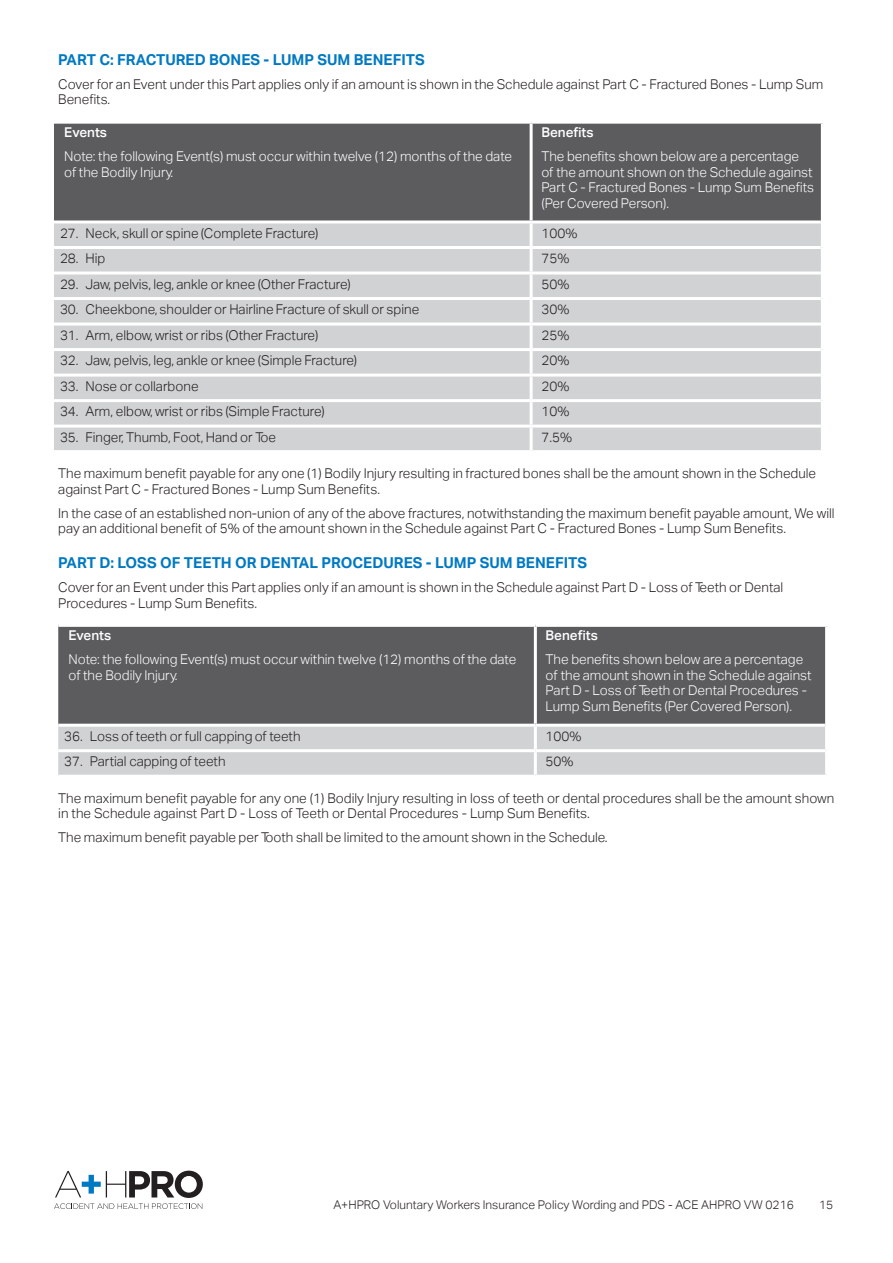
<style>
.page{position:relative;width:893px;height:1263px;background:#fff}
.page>*{position:absolute;margin:0;border:0;box-sizing:border-box;transform-origin:0 0}
.Heading_1{font:700 15px "Aktiv Grotesk";color:#0079c2}
.Paragraph{font:300 13.5px/15.5px "Aktiv Grotesk";color:#231f20}
.Paragraph-2{font:300 13.5px/15.5px "Aktiv Grotesk";color:#fff}
.Paragraph_BOLD{font:500 13.5px "Aktiv Grotesk";color:#fff}
.t1{font:300 12px "Aktiv Grotesk";color:#231f20}
</style>
<div class="page">
<svg style="left:54px;top:1170px;width:149px;height:39px"></svg>
<div style="left:54px;top:124px;width:767px;height:96px;background:#5c5c5f"></div>
<div style="left:54px;top:223px;width:767px;height:227px;background:#d1d2d4"></div>
<hr style="left:530px;top:124px;width:3px;height:96px;background:#fff">
<hr style="left:530px;top:223px;width:3px;height:23px;background:#fff">
<hr style="left:54px;top:246px;width:477px;height:3px;background:#fff">
<hr style="left:531px;top:246px;width:290px;height:3px;background:#fff">
<hr style="left:530px;top:249px;width:3px;height:22px;background:#fff">
<hr style="left:54px;top:271px;width:477px;height:3px;background:#fff">
<hr style="left:531px;top:271px;width:290px;height:3px;background:#fff">
<hr style="left:530px;top:274px;width:3px;height:23px;background:#fff">
<hr style="left:54px;top:297px;width:477px;height:3px;background:#fff">
<hr style="left:531px;top:297px;width:290px;height:3px;background:#fff">
<hr style="left:530px;top:300px;width:3px;height:23px;background:#fff">
<hr style="left:54px;top:323px;width:477px;height:3px;background:#fff">
<hr style="left:531px;top:323px;width:290px;height:3px;background:#fff">
<hr style="left:530px;top:326px;width:3px;height:22px;background:#fff">
<hr style="left:54px;top:348px;width:477px;height:3px;background:#fff">
<hr style="left:531px;top:348px;width:290px;height:3px;background:#fff">
<hr style="left:530px;top:351px;width:3px;height:23px;background:#fff">
<hr style="left:54px;top:374px;width:477px;height:3px;background:#fff">
<hr style="left:531px;top:374px;width:290px;height:3px;background:#fff">
<hr style="left:530px;top:377px;width:3px;height:22px;background:#fff">
<hr style="left:54px;top:399px;width:477px;height:3px;background:#fff">
<hr style="left:531px;top:399px;width:290px;height:3px;background:#fff">
<hr style="left:530px;top:402px;width:3px;height:23px;background:#fff">
<hr style="left:54px;top:425px;width:477px;height:3px;background:#fff">
<hr style="left:531px;top:425px;width:290px;height:3px;background:#fff">
<hr style="left:530px;top:428px;width:3px;height:22px;background:#fff">
<div style="left:58px;top:627px;width:767px;height:97px;background:#5c5c5f"></div>
<div style="left:58px;top:727px;width:767px;height:48px;background:#d1d2d4"></div>
<hr style="left:534px;top:627px;width:3px;height:97px;background:#fff">
<hr style="left:534px;top:727px;width:3px;height:22px;background:#fff">
<hr style="left:58px;top:749px;width:477px;height:3px;background:#fff">
<hr style="left:535px;top:749px;width:290px;height:3px;background:#fff">
<hr style="left:534px;top:752px;width:3px;height:23px;background:#fff">
<p class="Heading_1" style="left:58px;top:51px;width:368px">PART C: FRACTURED BONES - LUMP SUM BENEFITS</p>
<p class="Paragraph" style="left:58px;top:76px;width:767px">Cover for an Event under this Part applies only if an amount is shown in the Schedule against Part C - Fractured Bones - Lump Sum<br>Benefits.</p>
<p class="Paragraph_BOLD" style="left:64px;top:124px;width:44px">Events</p>
<p class="Paragraph-2" style="left:64px;top:149px;width:449px">Note: the following Event(s) must occur within twelve (12) months of the date of the Bodily Injury.</p>
<p class="Paragraph_BOLD" style="left:541px;top:124px;width:54px">Benefits</p>
<p class="Paragraph-2" style="left:541px;top:149px;width:274px">The benefits shown below are a percentage of the amount shown on the Schedule against Part C - Fractured Bones - Lump Sum Benefits (Per Covered Person).</p>
<p class="Paragraph" style="left:60px;top:225px;width:260px">27. Neck, skull or spine (Complete Fracture)</p>
<p class="Paragraph" style="left:541px;top:225px;width:37px">100%</p>
<p class="Paragraph" style="left:60px;top:251px;width:47px">28. Hip</p>
<p class="Paragraph" style="left:541px;top:251px;width:29px">75%</p>
<p class="Paragraph" style="left:60px;top:276px;width:292px">29. Jaw, pelvis, leg, ankle or knee (Other Fracture)</p>
<p class="Paragraph" style="left:541px;top:276px;width:29px">50%</p>
<p class="Paragraph" style="left:60px;top:302px;width:361px">30. Cheekbone, shoulder or Hairline Fracture of skull or spine</p>
<p class="Paragraph" style="left:541px;top:302px;width:29px">30%</p>
<p class="Paragraph" style="left:60px;top:327px;width:260px">31. Arm, elbow, wrist or ribs (Other Fracture)</p>
<p class="Paragraph" style="left:541px;top:327px;width:29px">25%</p>
<p class="Paragraph" style="left:60px;top:353px;width:299px">32. Jaw, pelvis, leg, ankle or knee (Simple Fracture)</p>
<p class="Paragraph" style="left:541px;top:353px;width:29px">20%</p>
<p class="Paragraph" style="left:60px;top:378px;width:140px">33. Nose or collarbone</p>
<p class="Paragraph" style="left:541px;top:378px;width:29px">20%</p>
<p class="Paragraph" style="left:60px;top:404px;width:266px">34. Arm, elbow, wrist or ribs (Simple Fracture)</p>
<p class="Paragraph" style="left:541px;top:404px;width:29px">10%</p>
<p class="Paragraph" style="left:60px;top:429px;width:218px">35. Finger, Thumb, Foot, Hand or Toe</p>
<p class="Paragraph" style="left:541px;top:429px;width:32px">7.5%</p>
<p class="Paragraph" style="left:58px;top:466px;width:759px">The maximum benefit payable for any one (1) Bodily Injury resulting in fractured bones shall be the amount shown in the Schedule against Part C - Fractured Bones - Lump Sum Benefits.</p>
<p class="Paragraph" style="left:58px;top:505px;width:778px">In the case of an established non-union of any of the above fractures, notwithstanding the maximum benefit payable amount, We will pay an additional benefit of 5% of the amount shown in the Schedule against Part C - Fractured Bones - Lump Sum Benefits.</p>
<p class="Heading_1" style="left:58px;top:554px;width:531px">PART D: LOSS OF TEETH OR DENTAL PROCEDURES - LUMP SUM BENEFITS</p>
<p class="Paragraph" style="left:58px;top:580px;width:727px">Cover for an Event under this Part applies only if an amount is shown in the Schedule against Part D - Loss of Teeth or Dental<br>Procedures - Lump Sum Benefits.</p>
<p class="Paragraph_BOLD" style="left:69px;top:628px;width:44px">Events</p>
<p class="Paragraph-2" style="left:69px;top:652px;width:449px">Note: the following Event(s) must occur within twelve (12) months of the date of the Bodily Injury.</p>
<p class="Paragraph_BOLD" style="left:546px;top:628px;width:54px">Benefits</p>
<p class="Paragraph-2" style="left:546px;top:652px;width:267px">The benefits shown below are a percentage of the amount shown in the Schedule against Part D - Loss of Teeth or Dental Procedures - Lump Sum Benefits (Per Covered Person).</p>
<p class="Paragraph" style="left:64px;top:728px;width:238px">36. Loss of teeth or full capping of teeth</p>
<p class="Paragraph" style="left:546px;top:728px;width:37px">100%</p>
<p class="Paragraph" style="left:64px;top:754px;width:163px">37. Partial capping of teeth</p>
<p class="Paragraph" style="left:546px;top:754px;width:29px">50%</p>
<p class="Paragraph" style="left:58px;top:790px;width:777px">The maximum benefit payable for any one (1) Bodily Injury resulting in loss of teeth or dental procedures shall be the amount shown in the Schedule against Part D - Loss of Teeth or Dental Procedures - Lump Sum Benefits.</p>
<p class="Paragraph" style="left:58px;top:830px;width:551px">The maximum benefit payable per Tooth shall be limited to the amount shown in the Schedule.</p>
<p class="t1" style="left:333px;top:1197px;width:462px">A+HPRO Voluntary Workers Insurance Policy Wording and PDS - ACE AHPRO VW 0216</p>
<p class="t1" style="left:819px;top:1198px;width:16px">15</p>
</div>
